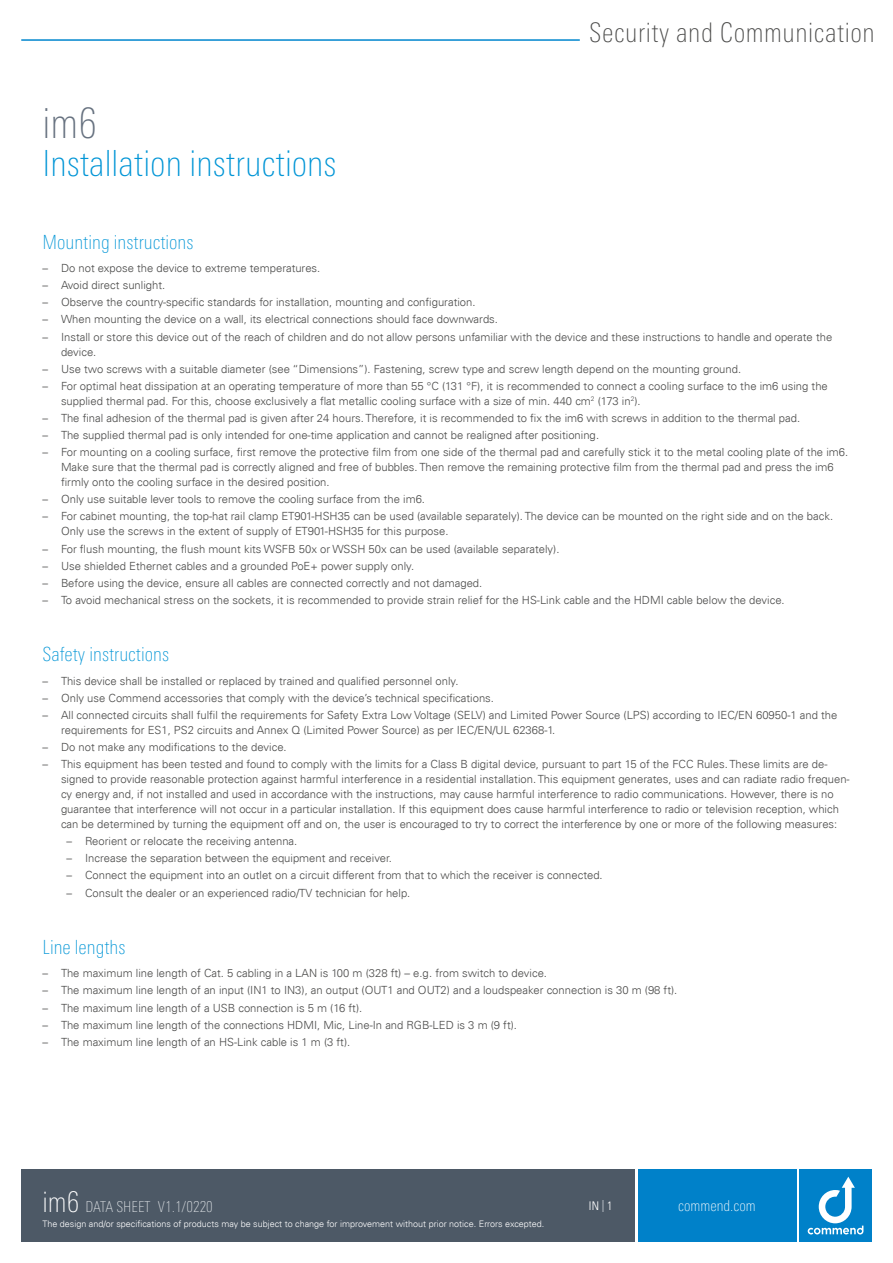
<style>
.page{position:relative;width:893px;height:1263px;background:#fff}
.page>*{position:absolute;margin:0;border:0;box-sizing:border-box;transform-origin:0 0}
.t1{font:100 condensed 42px "Univers Next Pro";color:#66717f}
.t2{font:100 condensed 36px "Univers Next Pro";color:#0095d6}
.t3{font:100 condensed 27px "Univers Next Pro";letter-spacing:.02em;color:#4a4a49}
.t4{font:100 condensed 19.5px "Univers Next Pro";color:#0095d6}
.t5{font:100 condensed 15px "Univers Next Pro";color:#e0e4e7}
.t6{font:100 condensed 15px "Univers Next Pro";color:#fff}
.t7{font:12px "Univers Com 47 Light Cond";color:#fff}
.t8{font:300 11.25px/15px "Univers Com 45";color:#4a4a49}
.t9{font:300 9px "Univers Com 45";color:#fff}
.s1{font-size:28.5px;color:#fff}
.s2{color:#e0e4e7}
</style>
<div class="page">
<div style="left:799px;top:1169px;width:73px;height:73px;background:#0081c9"></div>
<div style="left:638px;top:1169px;width:158px;height:73px;background:#0081c9"></div>
<svg style="left:808px;top:1177px;width:55px;height:57px"></svg>
<hr style="left:21px;top:39px;width:559px;height:2px;background:#0086ce">
<div style="left:21px;top:1169px;width:614px;height:73px;background:#4d5966"></div>
<h1 class="t1" style="left:43px;top:99px;width:56px">im6</h1>
<h2 class="t2" style="left:43px;top:143px;width:296px">Installation instructions</h2>
<h3 class="t3" style="left:589px;top:17px;width:287px">Security and Communication</h3>
<h3 class="t4" style="left:43px;top:231px;width:152px">Mounting instructions</h3>
<p class="t8" style="left:43px;top:260px;width:279px">– Do not expose the device to extreme temperatures.</p>
<p class="t8" style="left:43px;top:278px;width:124px">– Avoid direct sunlight.</p>
<p class="t8" style="left:43px;top:295px;width:435px">– Observe the country-specific standards for installation, mounting and configuration.</p>
<p class="t8" style="left:43px;top:312px;width:457px">– When mounting the device on a wall, its electrical connections should face downwards.</p>
<p class="t8" style="left:61px;top:329px;width:773px;text-indent:-18px">– Install or store this device out of the reach of children and do not allow persons unfamiliar with the device and these instructions to handle and operate the device.</p>
<p class="t8" style="left:43px;top:361px;width:700px">– Use two screws with a suitable diameter (see “Dimensions”). Fastening, screw type and screw length depend on the mounting ground.</p>
<p class="t8" style="left:61px;top:378px;width:768px;text-indent:-18px">– For optimal heat dissipation at an operating temperature of more than 55 °C (131 °F), it is recommended to connect a cooling surface to the im6 using the supplied thermal pad. For this, choose exclusively a flat metallic cooling surface with a size of min. 440 cm<sup>2</sup> (173 in<sup>2</sup>).</p>
<p class="t8" style="left:43px;top:410px;width:759px">– The final adhesion of the thermal pad is given after 24 hours. Therefore, it is recommended to fix the im6 with screws in addition to the thermal pad.</p>
<p class="t8" style="left:43px;top:427px;width:558px">– The supplied thermal pad is only intended for one-time application and cannot be realigned after positioning.</p>
<p class="t8" style="left:61px;top:445px;width:789px;text-indent:-18px">– For mounting on a cooling surface, first remove the protective film from one side of the thermal pad and carefully stick it to the metal cooling plate of the im6.<br>Make sure that the thermal pad is correctly aligned and free of bubbles. Then remove the remaining protective film from the thermal pad and press the im6 firmly onto the cooling surface in the desired position.</p>
<p class="t8" style="left:43px;top:492px;width:384px">– Only use suitable lever tools to remove the cooling surface from the im6.</p>
<p class="t8" style="left:61px;top:509px;width:774px;text-indent:-18px">– For cabinet mounting, the top-hat rail clamp ET901-HSH35 can be used (available separately). The device can be mounted on the right side and on the back.<br>Only use the screws in the extent of supply of ET901-HSH35 for this purpose.</p>
<p class="t8" style="left:43px;top:541px;width:518px">– For flush mounting, the flush mount kits WSFB 50x or WSSH 50x can be used (available separately).</p>
<p class="t8" style="left:43px;top:558px;width:373px">– Use shielded Ethernet cables and a grounded PoE+ power supply only.</p>
<p class="t8" style="left:43px;top:575px;width:441px">– Before using the device, ensure all cables are connected correctly and not damaged.</p>
<p class="t8" style="left:43px;top:592px;width:744px">– To avoid mechanical stress on the sockets, it is recommended to provide strain relief for the HS-Link cable and the HDMI cable below the device.</p>
<h3 class="t4" style="left:43px;top:643px;width:128px">Safety instructions</h3>
<p class="t8" style="left:43px;top:673px;width:417px">– This device shall be installed or replaced by trained and qualified personnel only.</p>
<p class="t8" style="left:43px;top:690px;width:453px">– Only use Commend accessories that comply with the device’s technical specifications.</p>
<p class="t8" style="left:61px;top:707px;width:778px;text-indent:-18px">– All connected circuits shall fulfil the requirements for Safety Extra Low Voltage (SELV) and Limited Power Source (LPS) according to IEC/EN 60950-1 and the requirements for ES1, PS2 circuits and Annex Q (Limited Power Source) as per IEC/EN/UL 62368-1.</p>
<p class="t8" style="left:43px;top:739px;width:246px">– Do not make any modifications to the device.</p>
<p class="t8" style="left:61px;top:757px;width:790px;text-indent:-18px">– This equipment has been tested and found to comply with the limits for a Class B digital device, pursuant to part 15 of the FCC Rules. These limits are de&shy;signed to provide reasonable protection against harmful interference in a residential installation. This equipment generates, uses and can radiate radio frequen&shy;cy energy and, if not installed and used in accordance with the instructions, may cause harmful interference to radio communications. However, there is no guarantee that interference will not occur in a particular installation. If this equipment does cause harmful interference to radio or television reception, which can be determined by turning the equipment off and on, the user is encouraged to try to correct the interference by one or more of the following measures:</p>
<p class="t8" style="left:67px;top:834px;width:232px">– Reorient or relocate the receiving antenna.</p>
<p class="t8" style="left:67px;top:851px;width:327px">– Increase the separation between the equipment and receiver.</p>
<p class="t8" style="left:67px;top:868px;width:538px">– Connect the equipment into an outlet on a circuit different from that to which the receiver is connected.</p>
<p class="t8" style="left:67px;top:885px;width:345px">– Consult the dealer or an experienced radio/TV technician for help.</p>
<h3 class="t4" style="left:43px;top:936px;width:85px">Line lengths</h3>
<p class="t8" style="left:43px;top:966px;width:506px">– The maximum line length of Cat. 5 cabling in a LAN is 100 m (328 ft) – e.g. from switch to device.</p>
<p class="t8" style="left:43px;top:983px;width:636px">– The maximum line length of an input (IN1 to IN3), an output (OUT1 and OUT2) and a loudspeaker connection is 30 m (98 ft).</p>
<p class="t8" style="left:43px;top:1000px;width:321px">– The maximum line length of a USB connection is 5 m (16 ft).</p>
<p class="t8" style="left:43px;top:1017px;width:476px">– The maximum line length of the connections HDMI, Mic, Line-In and RGB-LED is 3 m (9 ft).</p>
<p class="t8" style="left:43px;top:1034px;width:309px">– The maximum line length of an HS-Link cable is 1 m (3 ft).</p>
<h3 class="t5" style="left:43px;top:1198px;width:172px"><span class="s1">im6</span> DATA SHEET V1.1/0220</h3>
<p class="t9" style="left:43px;top:1218px;width:503px">The design and/or specifications of products may be subject to change for improvement without prior notice. Errors excepted.</p>
<p class="t7" style="left:589px;top:1198px;width:25px">IN <span class="s2">|</span> 1</p>
<h3 class="t6" style="left:678px;top:1197px;width:79px">commend.com</h3>
</div>
